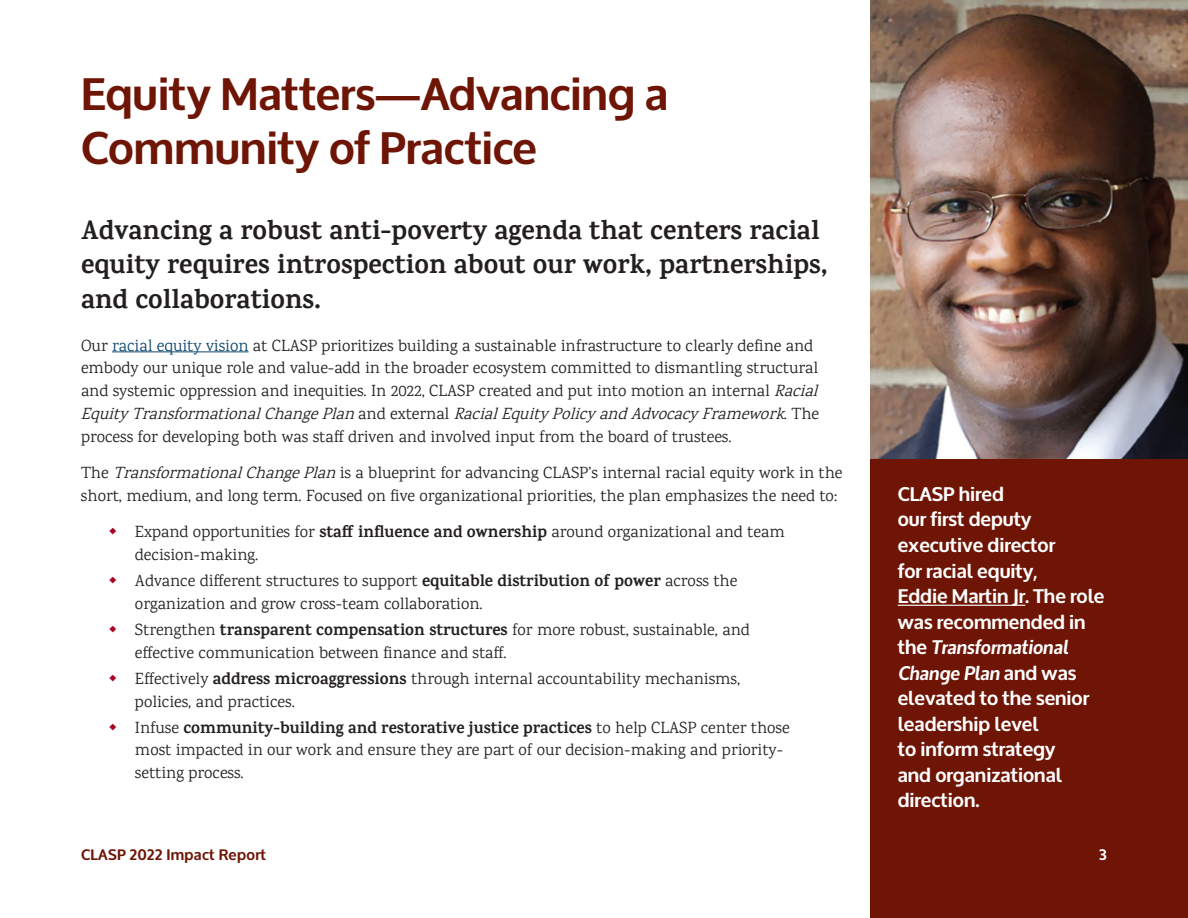
<style>
.page{position:relative;width:1188px;height:918px;background:#fff}
.page>*{position:absolute;margin:0;border:0;box-sizing:border-box;transform-origin:0 0}
.Heading{font:700 45px/54px "Oxygen";color:#6e1506}
.Subheading{font:700 27px/34.5px "Karma";color:#231f20}
.Sidebar{font:700 19.5px/25.5px "Oxygen";color:#fff}
.Body{font:16.5px/22.8px "Karma";color:#231f20}
.t1{font:700 15px "Oxygen";letter-spacing:.02em;color:#6e1506}
.t2{font:700 15px "Oxygen";color:#fff}
.s1{color:#0e476b}
.s2{font-style:italic}
.s3{font-weight:700}
</style>
<div class="page">
<hr style="left:112px;top:351px;width:137px;height:1px;background:#0e476b">
<div style="left:871px;top:0;width:317px;height:918px;background:#6e1506"></div>
<hr style="left:898px;top:605px;width:127px;height:1px;background:#fff">
<img style="left:871px;top:0;width:317px;height:459px">
<p class="Heading" style="left:81px;top:68px;width:589px">Equity Matters—Advancing a<br>Community of Practice</p>
<p class="Subheading" style="left:81px;top:212px;width:748px">Advancing a robust anti-poverty agenda that centers racial equity requires introspection about our work, partnerships, and collaborations.</p>
<p class="Body" style="left:81px;top:334px;width:744px">Our <span class="s1">racial equity vision</span> at CLASP prioritizes building a sustainable infrastructure to clearly define and embody our unique role and value-add in the broader ecosystem committed to dismantling structural and systemic oppression and inequities. In 2022, CLASP created and put into motion an internal <span class="s2">Racial EquityTransformationalChangePlan</span>a n d e x t e r n a l <span class="s2">RacialEquityPolicyandAdvocacyFramework</span>. T h e process for developing both was staff driven and involved input from the board of trustees.</p>
<p class="Body" style="left:81px;top:461px;width:763px">The <span class="s2">TransformationalChangePlan</span>is a blueprint for advancing CLASP’s internal racial equity work in the short, medium, and long term. Focused on five organizational priorities, the plan emphasizes the need to:</p>
<p class="Body" style="left:135px;top:520px;width:651px">Expand opportunities for <span class="s3">staff influence and ownership</span> around organizational and team decision-making.</p>
<p class="Body" style="left:135px;top:569px;width:604px">Advance different structures to support <span class="s3">equitable distribution of power</span> across the organization and grow cross-team collaboration.</p>
<p class="Body" style="left:135px;top:618px;width:616px">Strengthen <span class="s3">transparent compensation structures</span> for more robust, sustainable, and effective communication between finance and staff.</p>
<p class="Body" style="left:135px;top:667px;width:607px">Effectively <span class="s3">address microaggressions</span> through internal accountability mechanisms, policies, and practices.</p>
<p class="Body" style="left:135px;top:716px;width:656px">Infuse <span class="s3">community-building and restorative justice practices</span> to help CLASP center those most impacted in our work and ensure they are part of our decision-making and priority&shy;setting process.</p>
<p class="t1" style="left:81px;top:845px;width:187px">CLASP 2022 Impact Report</p>
<p class="Sidebar" style="left:898px;top:482px;width:208px">CLASP hired<br>our first deputy executive director<br>for racial equity,<br>Eddie Martin Jr. The role was recommended in the <span class="s2">Transformational<br>Change Plan</span> and was elevated to the senior leadership level<br>to inform strategy<br>and organizational direction.</p>
<p class="t2" style="left:1099px;top:845px;width:9px">3</p>
</div>
